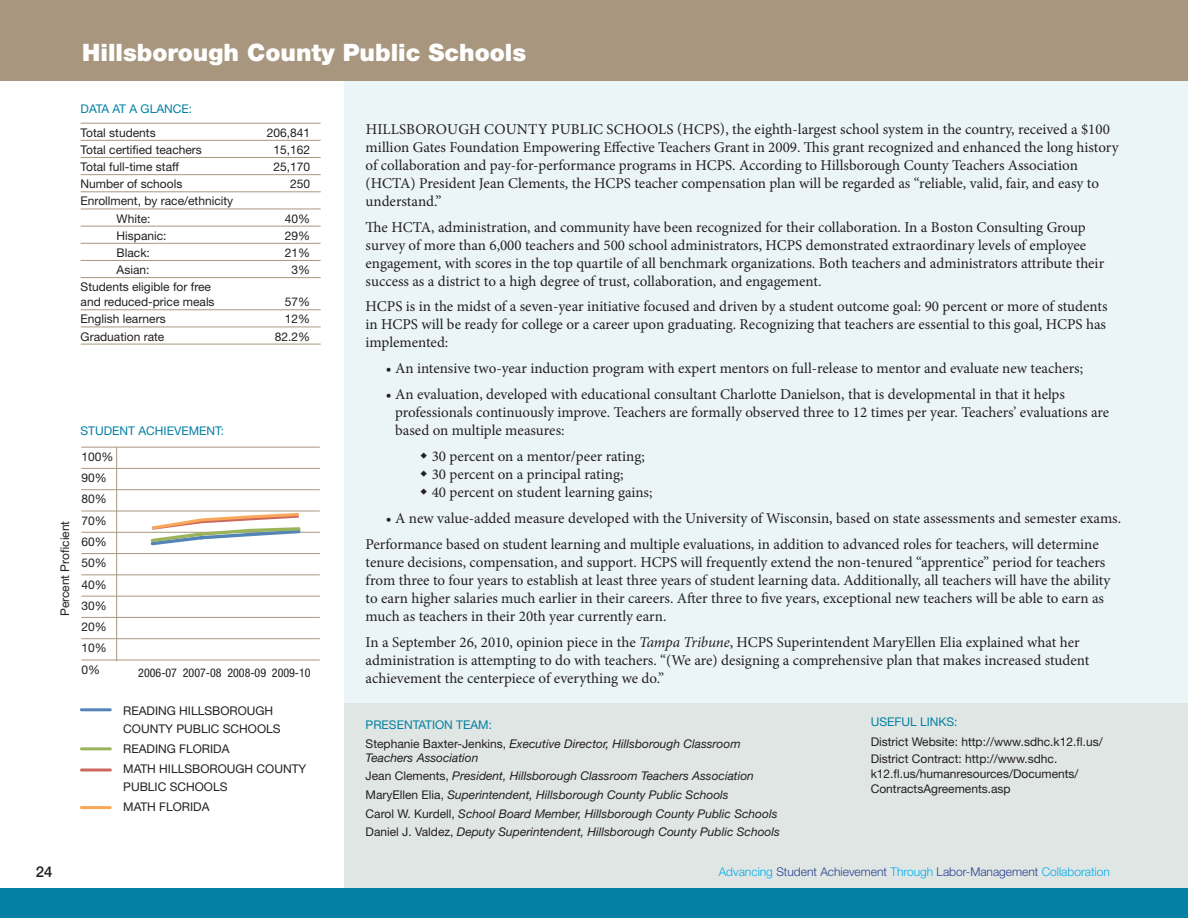
<style>
.page{position:relative;width:1188px;height:918px;background:#fff}
.page>*{position:absolute;margin:0;border:0;box-sizing:border-box;transform-origin:0 0}
.t1{font:900 24px "Helvetica Neue";color:#fff}
.t2{font:15px/18px "Minion Pro";color:#231f20}
.t3{font:500 15px "Helvetica Neue";color:#231f20}
.t4{font:12px/21.3px "Helvetica Neue";color:#231f20}
.t5{font:italic 12px/18.6px "Helvetica Neue";color:#231f20}
.t6{font:300 12px "Helvetica Neue";color:#25408f}
.t7{font:12px "Helvetica Neue";color:#0380a3}
.t8{font:condensed 12px "Helvetica Neue";color:#231f20}
.s1{font-style:italic}
.s2{font-style:normal;color:#0380a3}
.s3{font-style:normal}
.s4{color:#00aeef}
</style>
<div class="page">
<div style="left:344px;top:0;width:844px;height:918px;background:#ebf5f7"></div>
<div style="left:344px;top:704px;width:844px;height:214px;background:#e0e6e4"></div>
<div style="left:0;top:889px;width:1188px;height:29px;background:#0380a3"></div>
<div style="left:0;top:0;width:1188px;height:81px;background:#a8977e"></div>
<hr style="left:81px;top:123px;width:240px;height:1px;background:#a8977e">
<hr style="left:81px;top:140px;width:240px;height:1px;background:#a8977e">
<hr style="left:81px;top:157px;width:240px;height:1px;background:#a8977e">
<hr style="left:81px;top:174px;width:240px;height:1px;background:#a8977e">
<hr style="left:81px;top:192px;width:240px;height:1px;background:#a8977e">
<hr style="left:81px;top:209px;width:240px;height:1px;background:#a8977e">
<hr style="left:81px;top:226px;width:240px;height:1px;background:#a8977e">
<hr style="left:81px;top:243px;width:240px;height:1px;background:#a8977e">
<hr style="left:81px;top:260px;width:240px;height:1px;background:#a8977e">
<hr style="left:81px;top:277px;width:240px;height:1px;background:#a8977e">
<hr style="left:81px;top:310px;width:240px;height:1px;background:#a8977e">
<hr style="left:81px;top:327px;width:240px;height:1px;background:#a8977e">
<hr style="left:81px;top:344px;width:240px;height:1px;background:#a8977e">
<hr style="left:81px;top:447px;width:239px;height:1px;background:#a8977e">
<hr style="left:81px;top:468px;width:239px;height:1px;background:#a8977e">
<hr style="left:81px;top:489px;width:239px;height:1px;background:#a8977e">
<hr style="left:81px;top:511px;width:239px;height:1px;background:#a8977e">
<hr style="left:81px;top:532px;width:239px;height:1px;background:#a8977e">
<hr style="left:81px;top:553px;width:239px;height:1px;background:#a8977e">
<hr style="left:81px;top:575px;width:239px;height:1px;background:#a8977e">
<hr style="left:81px;top:596px;width:239px;height:1px;background:#a8977e">
<hr style="left:81px;top:617px;width:239px;height:1px;background:#a8977e">
<hr style="left:81px;top:638px;width:239px;height:1px;background:#a8977e">
<hr style="left:81px;top:660px;width:239px;height:1px;background:#a8977e">
<hr style="left:116px;top:447px;width:1px;height:214px;background:#a8977e">
<hr style="left:80px;top:708px;width:32px;height:3px;background:#5384b7;border-radius:2px">
<hr style="left:80px;top:747px;width:32px;height:3px;background:#9ab35d;border-radius:2px">
<hr style="left:80px;top:769px;width:32px;height:3px;background:#cd6861;border-radius:2px">
<hr style="left:80px;top:806px;width:32px;height:3px;background:#faa759;border-radius:2px">
<svg style="left:151px;top:513px;width:150px;height:32px"></svg>
<p class="t4" style="left:54px;top:616px;width:97px;rotate:-90deg">Percent Proficient</p>
<h1 class="t1" style="left:82px;top:38px;width:446px">Hillsborough County Public Schools</h1>
<p class="t7" style="left:81px;top:101px;width:113px">DATA AT A GLANCE:</p>
<p class="t4" style="left:81px;top:122px;width:77px">Total students</p>
<p class="t4" style="left:267px;top:122px;width:45px">206,841</p>
<p class="t4" style="left:81px;top:139px;width:123px">Total certified teachers</p>
<p class="t4" style="left:273px;top:139px;width:38px">15,162</p>
<p class="t4" style="left:81px;top:156px;width:100px">Total full-time staff</p>
<p class="t4" style="left:273px;top:156px;width:38px">25,170</p>
<p class="t4" style="left:81px;top:173px;width:103px">Number of schools</p>
<p class="t4" style="left:290px;top:173px;width:22px">250</p>
<p class="t4" style="left:117px;top:192px;width:118px;line-height:17.1px;text-indent:-36px">Enrollment, by race/ethnicity<br>White:</p>
<p class="t2" style="left:366px;top:120px;width:755px;text-indent:312px">(HCPS), the eighth-largest school system in the country, received a $100 million Gates Foundation Empowering Effective Teachers Grant in 2009. This grant recognized and enhanced the long history of collaboration and pay-for-performance programs in HCPS. According to Hillsborough County Teachers Association (HCTA) President Jean Clements, the HCPS teacher compensation plan will be regarded as “reliable, valid, fair, and easy to understand.”</p>
<p class="t2" style="left:366px;top:218px;width:740px">The HCTA, administration, and community have been recognized for their collaboration. In a Boston Consulting Group survey of more than 6,000 teachers and 500 school administrators, HCPS demonstrated extraordinary levels of employee engagement, with scores in the top quartile of all benchmark organizations. Both teachers and administrators attribute their success as a district to a high degree of trust, collaboration, and engagement.</p>
<p class="t2" style="left:366px;top:298px;width:743px;text-align:justify">HCPS is in the midst of a seven-year initiative focused and driven by a student outcome goal: 90 percent or more of students in HCPS will be ready for college or a career upon graduating. Recognizing that teachers are essential to this goal, HCPS has implemented:</p>
<p class="t2" style="left:386px;top:360px;width:699px">• An intensive two-year induction program with expert mentors on full-release to mentor and evaluate new teachers;</p>
<p class="t2" style="left:395px;top:385px;width:716px;text-indent:-9px">• An evaluation, developed with educational consultant Charlotte Danielson, that is developmental in that it helps professionals continuously improve. Teachers are formally observed three to 12 times per year. Teachers’ evaluations are based on multiple measures:</p>
<p class="t2" style="left:432px;top:447px;width:222px">30 percent on a mentor/peer rating;<br>30 percent on a principal rating;<br>40 percent on student learning gains;</p>
<p class="t2" style="left:366px;top:505px;width:757px;line-height:26px;text-indent:20px">• A new value-added measure developed with the University of Wisconsin, based on state assessments and semester exams.<br>Performance based on student learning and multiple evaluations, in addition to advanced roles for teachers, will determine</p>
<p class="t2" style="left:366px;top:553px;width:746px">tenure decisions, compensation, and support. HCPS will frequently extend the non-tenured “apprentice” period for teachers from three to four years to establish at least three years of student learning data. Additionally, all teachers will have the ability to earn higher salaries much earlier in their careers. After three to five years, exceptional new teachers will be able to earn as much as teachers in their 20th year currently earn.</p>
<p class="t2" style="left:366px;top:633px;width:725px">In a September 26, 2010, opinion piece in the <span class="s1">Tampa Tribune</span>, HCPS Superintendent MaryEllen Elia explained what her administration is attempting to do with teachers. “(We are) designing a comprehensive plan that makes increased student achievement the centerpiece of everything we do.”</p>
<p class="t2" style="left:366px;top:120px;width:22px">Hillsborough</p>
<p class="t2" style="left:484px;top:120px;width:22px">County</p>
<p class="t2" style="left:551px;top:120px;width:19px">Public</p>
<p class="t2" style="left:607px;top:120px;width:19px">Schools</p>
<p class="t4" style="left:285px;top:208px;width:27px">40%</p>
<p class="t4" style="left:117px;top:225px;width:52px">Hispanic:</p>
<p class="t4" style="left:285px;top:225px;width:27px">29%</p>
<p class="t4" style="left:117px;top:242px;width:35px">Black:</p>
<p class="t4" style="left:285px;top:242px;width:27px">21%</p>
<p class="t4" style="left:117px;top:259px;width:34px">Asian:</p>
<p class="t4" style="left:291px;top:259px;width:20px">3%</p>
<p class="t4" style="left:81px;top:279px;width:136px;line-height:15px">Students eligible for free and reduced-price meals</p>
<p class="t4" style="left:285px;top:291px;width:27px">57%</p>
<p class="t4" style="left:81px;top:308px;width:87px">English learners</p>
<p class="t4" style="left:285px;top:308px;width:27px">12%</p>
<p class="t4" style="left:81px;top:326px;width:85px">Graduation rate</p>
<p class="t4" style="left:275px;top:326px;width:37px">82.2%</p>
<p class="t7" style="left:81px;top:424px;width:145px">STUDENT ACHIEVEMENT:</p>
<p class="t4" style="left:81px;top:446px;width:34px">100%<br>90%<br>80%<br>70%<br>60%<br>50%<br>40%<br>30%<br>20%<br>10%<br>0%</p>
<p class="t8" style="left:138px;top:665px;width:174px">2006-07 2007-08 2008-09 2009-10</p>
<p class="t4" style="left:123px;top:701px;width:65px;line-height:18px">READING hillsborough county</p>
<p class="t4" style="left:176px;top:718px;width:8px">public</p>
<p class="t4" style="left:223px;top:718px;width:10px">schools</p>
<p class="t4" style="left:123px;top:739px;width:65px;line-height:20.1px">READING florida<br>MATH hillsborough</p>
<p class="t4" style="left:257px;top:758px;width:10px">county</p>
<p class="t4" style="left:123px;top:776px;width:8px">public</p>
<p class="t4" style="left:170px;top:776px;width:10px">schools</p>
<p class="t4" style="left:123px;top:796px;width:45px">MATH florida</p>
<p class="t5" style="left:366px;top:715px;width:376px"><span class="s2">PRESENTATION TEAM:<br></span><span class="s3">Stephanie Baxter-Jenkins,</span> Executive Director, Hillsborough Classroom</p>
<p class="t5" style="left:366px;top:748px;width:416px">Teachers Association<br><span class="s3">Jean Clements,</span> President, Hillsborough Classroom Teachers Association <span class="s3">MaryEllen Elia,</span> Superintendent, Hillsborough County Public Schools<br><span class="s3">Carol W. Kurdell,</span> School Board Member, Hillsborough County Public Schools <span class="s3">Daniel J. Valdez,</span> Deputy Superintendent, Hillsborough County Public Schools</p>
<p class="t7" style="left:871px;top:715px;width:88px">USEFUL LINKS:</p>
<p class="t4" style="left:871px;top:733px;width:233px;line-height:17.1px">District Website: http://www.sdhc.k12.fl.us/<br>District Contract: http://www.sdhc.</p>
<p class="t4" style="left:871px;top:766px;width:209px;line-height:15px">k12.fl.us/humanresources/Documents/<br>ContractsAgreements.asp</p>
<p class="t3" style="left:36px;top:863px;width:18px">24</p>
<p class="t6" style="left:719px;top:865px;width:393px"><span class="s4">Advancing</span> Student Achievement <span class="s4">Through</span> Labor-Management <span class="s4">Collaboration</span></p>
</div>
